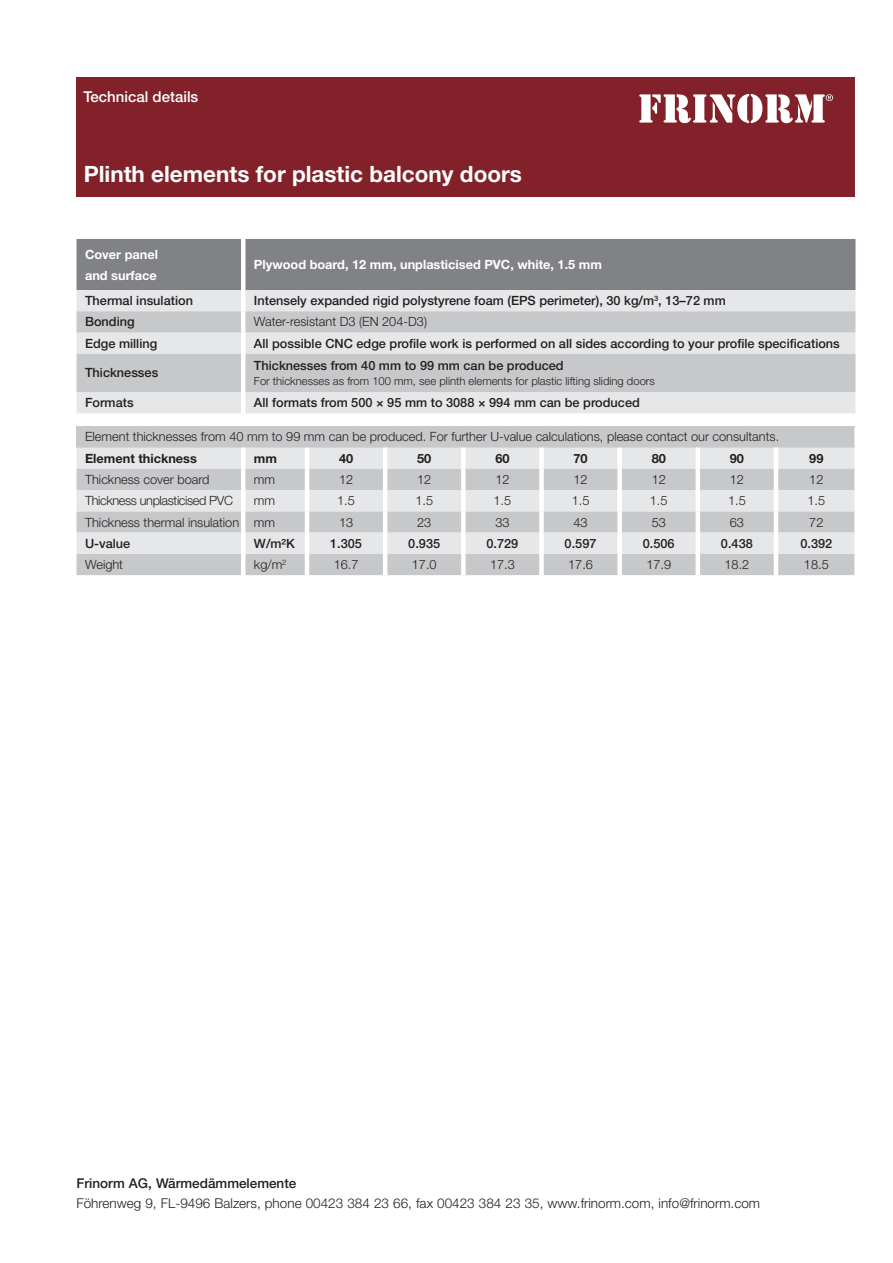
<style>
.page{position:relative;width:893px;height:1263px;background:#fff}
.page>*{position:absolute;margin:0;border:0;box-sizing:border-box;transform-origin:0 0}
.t1{font:700 22.5px "Helvetica Neue LT Pro";color:#fff}
.t2{font:500 15px "Helvetica Neue LT Pro";color:#fff}
.t3{font:300 13.5px "Helvetica Neue LT Pro";color:#231f20}
.t4{font:500 13.5px "Helvetica Neue LT Pro";color:#231f20}
.t5{font:500 12.75px "Helvetica Neue LT Pro";color:#231f20}
.t6{font:300 12.75px "Helvetica Neue LT Pro";color:#231f20}
.t7{font:700 12.75px/21px "Helvetica Neue LT Pro";color:#fff}
.t8{font:700 12.75px "Helvetica Neue LT Pro";color:#231f20}
.t9{font:300 12.75px "Helvetica Neue LT Pro";letter-spacing:-.03em;color:#231f20}
.t10{font:300 11.25px "Helvetica Neue LT Pro";color:#231f20}
</style>
<div class="page">
<div style="left:77px;top:77px;width:778px;height:119px;background:#822129"></div>
<div style="left:77px;top:239px;width:778px;height:51px;background:#808285"></div>
<div style="left:77px;top:290px;width:778px;height:123px;background:#e6e7e9"></div>
<svg style="left:77px;top:311px;width:778px;height:81px;background:#cfd0d2"></svg>
<hr style="left:241px;top:239px;width:4px;height:51px;background:#fff">
<hr style="left:241px;top:290px;width:4px;height:21px;background:#fff">
<hr style="left:241px;top:311px;width:4px;height:22px;background:#fff">
<hr style="left:241px;top:333px;width:4px;height:21px;background:#fff">
<hr style="left:241px;top:354px;width:4px;height:38px;background:#fff">
<hr style="left:241px;top:392px;width:4px;height:21px;background:#fff">
<div style="left:77px;top:426px;width:780px;height:22px;background:#c7c8ca"></div>
<div style="left:77px;top:448px;width:777px;height:21px;background:#e6e7e9"></div>
<div style="left:77px;top:469px;width:777px;height:106px;background:#c7c8ca"></div>
<svg style="left:77px;top:490px;width:777px;height:64px;background:#dcdddf"></svg>
<div style="left:854px;top:426px;width:5px;height:22px;background:#fff"></div>
<hr style="left:241px;top:448px;width:4px;height:21px;background:#fff">
<hr style="left:305px;top:448px;width:4px;height:21px;background:#fff">
<hr style="left:383px;top:448px;width:4px;height:21px;background:#fff">
<div style="left:461px;top:448px;width:5px;height:21px;background:#fff"></div>
<div style="left:539px;top:448px;width:5px;height:21px;background:#fff"></div>
<div style="left:617px;top:448px;width:5px;height:21px;background:#fff"></div>
<hr style="left:696px;top:448px;width:4px;height:21px;background:#fff">
<hr style="left:774px;top:448px;width:4px;height:21px;background:#fff">
<hr style="left:241px;top:469px;width:4px;height:21px;background:#fff">
<hr style="left:305px;top:469px;width:4px;height:21px;background:#fff">
<hr style="left:383px;top:469px;width:4px;height:21px;background:#fff">
<div style="left:461px;top:469px;width:5px;height:21px;background:#fff"></div>
<div style="left:539px;top:469px;width:5px;height:21px;background:#fff"></div>
<div style="left:617px;top:469px;width:5px;height:21px;background:#fff"></div>
<hr style="left:696px;top:469px;width:4px;height:21px;background:#fff">
<hr style="left:774px;top:469px;width:4px;height:21px;background:#fff">
<hr style="left:241px;top:490px;width:4px;height:21px;background:#fff">
<hr style="left:305px;top:490px;width:4px;height:21px;background:#fff">
<hr style="left:383px;top:490px;width:4px;height:21px;background:#fff">
<div style="left:461px;top:490px;width:5px;height:21px;background:#fff"></div>
<div style="left:539px;top:490px;width:5px;height:21px;background:#fff"></div>
<div style="left:617px;top:490px;width:5px;height:21px;background:#fff"></div>
<hr style="left:696px;top:490px;width:4px;height:21px;background:#fff">
<hr style="left:774px;top:490px;width:4px;height:21px;background:#fff">
<hr style="left:241px;top:511px;width:4px;height:22px;background:#fff">
<hr style="left:305px;top:511px;width:4px;height:22px;background:#fff">
<hr style="left:383px;top:511px;width:4px;height:22px;background:#fff">
<div style="left:461px;top:511px;width:5px;height:22px;background:#fff"></div>
<div style="left:539px;top:511px;width:5px;height:22px;background:#fff"></div>
<div style="left:617px;top:511px;width:5px;height:22px;background:#fff"></div>
<hr style="left:696px;top:511px;width:4px;height:22px;background:#fff">
<hr style="left:774px;top:511px;width:4px;height:22px;background:#fff">
<hr style="left:241px;top:533px;width:4px;height:21px;background:#fff">
<hr style="left:305px;top:533px;width:4px;height:21px;background:#fff">
<hr style="left:383px;top:533px;width:4px;height:21px;background:#fff">
<div style="left:461px;top:533px;width:5px;height:21px;background:#fff"></div>
<div style="left:539px;top:533px;width:5px;height:21px;background:#fff"></div>
<div style="left:617px;top:533px;width:5px;height:21px;background:#fff"></div>
<hr style="left:696px;top:533px;width:4px;height:21px;background:#fff">
<hr style="left:774px;top:533px;width:4px;height:21px;background:#fff">
<hr style="left:241px;top:554px;width:4px;height:21px;background:#fff">
<hr style="left:305px;top:554px;width:4px;height:21px;background:#fff">
<hr style="left:383px;top:554px;width:4px;height:21px;background:#fff">
<div style="left:461px;top:554px;width:5px;height:21px;background:#fff"></div>
<div style="left:539px;top:554px;width:5px;height:21px;background:#fff"></div>
<div style="left:617px;top:554px;width:5px;height:21px;background:#fff"></div>
<hr style="left:696px;top:554px;width:4px;height:21px;background:#fff">
<hr style="left:774px;top:554px;width:4px;height:21px;background:#fff">
<svg style="left:639px;top:94px;width:194px;height:29px"></svg>
<p class="t2" style="left:83px;top:88px;width:117px">Technical details</p>
<h1 class="t1" style="left:84px;top:160px;width:440px">Plinth elements for plastic balcony doors</h1>
<p class="t7" style="left:85px;top:243px;width:74px">Cover panel and surface</p>
<p class="t7" style="left:254px;top:254px;width:349px">Plywood board, 12 mm, unplasticised PVC, white, 1.5 mm</p>
<p class="t5" style="left:85px;top:293px;width:109px">Thermal insulation</p>
<p class="t5" style="left:254px;top:293px;width:473px">Intensely expanded rigid polystyrene foam (EPS perimeter), 30 kg/m<sup>3</sup>, 13–72 mm</p>
<p class="t5" style="left:85px;top:314px;width:51px">Bonding</p>
<p class="t6" style="left:254px;top:314px;width:175px">Water-resistant D3 (EN 204-D3)</p>
<p class="t5" style="left:85px;top:335px;width:74px">Edge milling</p>
<p class="t5" style="left:254px;top:335px;width:587px">All possible CNC edge profile work is performed on all sides according to your profile specifications</p>
<p class="t5" style="left:85px;top:365px;width:75px">Thicknesses</p>
<p class="t5" style="left:254px;top:358px;width:311px">Thicknesses from 40 mm to 99 mm can be produced</p>
<p class="t10" style="left:254px;top:374px;width:402px">For thicknesses as from 100 mm, see plinth elements for plastic lifting sliding doors</p>
<p class="t5" style="left:85px;top:395px;width:50px">Formats</p>
<p class="t5" style="left:254px;top:395px;width:387px">All formats from 500 × 95 mm to 3088 × 994 mm can be produced</p>
<p class="t6" style="left:85px;top:429px;width:696px">Element thicknesses from 40 mm to 99 mm can be produced. For further U-value calculations, please contact our consultants.</p>
<p class="t8" style="left:85px;top:450px;width:113px">Element thickness</p>
<p class="t8" style="left:254px;top:450px;width:25px">mm</p>
<p class="t8" style="left:339px;top:450px;width:16px">40</p>
<p class="t8" style="left:417px;top:450px;width:16px">50</p>
<p class="t8" style="left:495px;top:450px;width:16px">60</p>
<p class="t8" style="left:573px;top:450px;width:16px">70</p>
<p class="t8" style="left:652px;top:450px;width:16px">80</p>
<p class="t8" style="left:730px;top:450px;width:16px">90</p>
<p class="t8" style="left:809px;top:450px;width:16px">99</p>
<p class="t6" style="left:85px;top:472px;width:126px">Thickness cover board</p>
<p class="t6" style="left:254px;top:472px;width:23px">mm</p>
<p class="t6" style="left:339px;top:472px;width:16px">12</p>
<p class="t6" style="left:417px;top:472px;width:16px">12</p>
<p class="t6" style="left:495px;top:472px;width:16px">12</p>
<p class="t6" style="left:573px;top:472px;width:16px">12</p>
<p class="t6" style="left:652px;top:472px;width:16px">12</p>
<p class="t6" style="left:730px;top:472px;width:16px">12</p>
<p class="t6" style="left:809px;top:472px;width:16px">12</p>
<p class="t9" style="left:85px;top:493px;width:150px">Thickness unplasticised PVC</p>
<p class="t6" style="left:254px;top:493px;width:23px">mm</p>
<p class="t6" style="left:337px;top:493px;width:19px">1.5</p>
<p class="t6" style="left:415px;top:493px;width:19px">1.5</p>
<p class="t6" style="left:494px;top:493px;width:19px">1.5</p>
<p class="t6" style="left:572px;top:493px;width:19px">1.5</p>
<p class="t6" style="left:650px;top:493px;width:19px">1.5</p>
<p class="t6" style="left:728px;top:493px;width:19px">1.5</p>
<p class="t6" style="left:807px;top:493px;width:19px">1.5</p>
<p class="t6" style="left:85px;top:514px;width:192px">Thickness thermal insulation mm</p>
<p class="t6" style="left:339px;top:514px;width:16px">13</p>
<p class="t6" style="left:417px;top:514px;width:16px">23</p>
<p class="t6" style="left:495px;top:514px;width:16px">33</p>
<p class="t6" style="left:573px;top:514px;width:16px">43</p>
<p class="t6" style="left:652px;top:514px;width:16px">53</p>
<p class="t6" style="left:730px;top:514px;width:16px">63</p>
<p class="t6" style="left:809px;top:514px;width:16px">72</p>
<p class="t5" style="left:85px;top:536px;width:47px">U-value</p>
<p class="t5" style="left:254px;top:536px;width:42px">W/m²K</p>
<p class="t5" style="left:330px;top:536px;width:33px">1.305</p>
<p class="t5" style="left:408px;top:536px;width:33px">0.935</p>
<p class="t5" style="left:486px;top:536px;width:33px">0.729</p>
<p class="t5" style="left:565px;top:536px;width:33px">0.597</p>
<p class="t5" style="left:643px;top:536px;width:33px">0.506</p>
<p class="t5" style="left:721px;top:536px;width:33px">0.438</p>
<p class="t5" style="left:800px;top:536px;width:33px">0.392</p>
<p class="t6" style="left:85px;top:557px;width:40px">Weight</p>
<p class="t6" style="left:254px;top:557px;width:34px">kg/m<sup>2</sup></p>
<p class="t6" style="left:334px;top:557px;width:26px">16.7</p>
<p class="t6" style="left:412px;top:557px;width:26px">17.0</p>
<p class="t6" style="left:490px;top:557px;width:26px">17.3</p>
<p class="t6" style="left:568px;top:557px;width:26px">17.6</p>
<p class="t6" style="left:646px;top:557px;width:26px">17.9</p>
<p class="t6" style="left:724px;top:557px;width:26px">18.2</p>
<p class="t6" style="left:804px;top:557px;width:26px">18.5</p>
<p class="t4" style="left:77px;top:1175px;width:221px">Frinorm AG, Wärmedämmelemente</p>
<p class="t3" style="left:77px;top:1195px;width:685px">Föhrenweg 9, FL-9496 Balzers, phone 00423 384 23 66, fax 00423 384 23 35, www.frinorm.com, info@frinorm.com</p>
</div>
